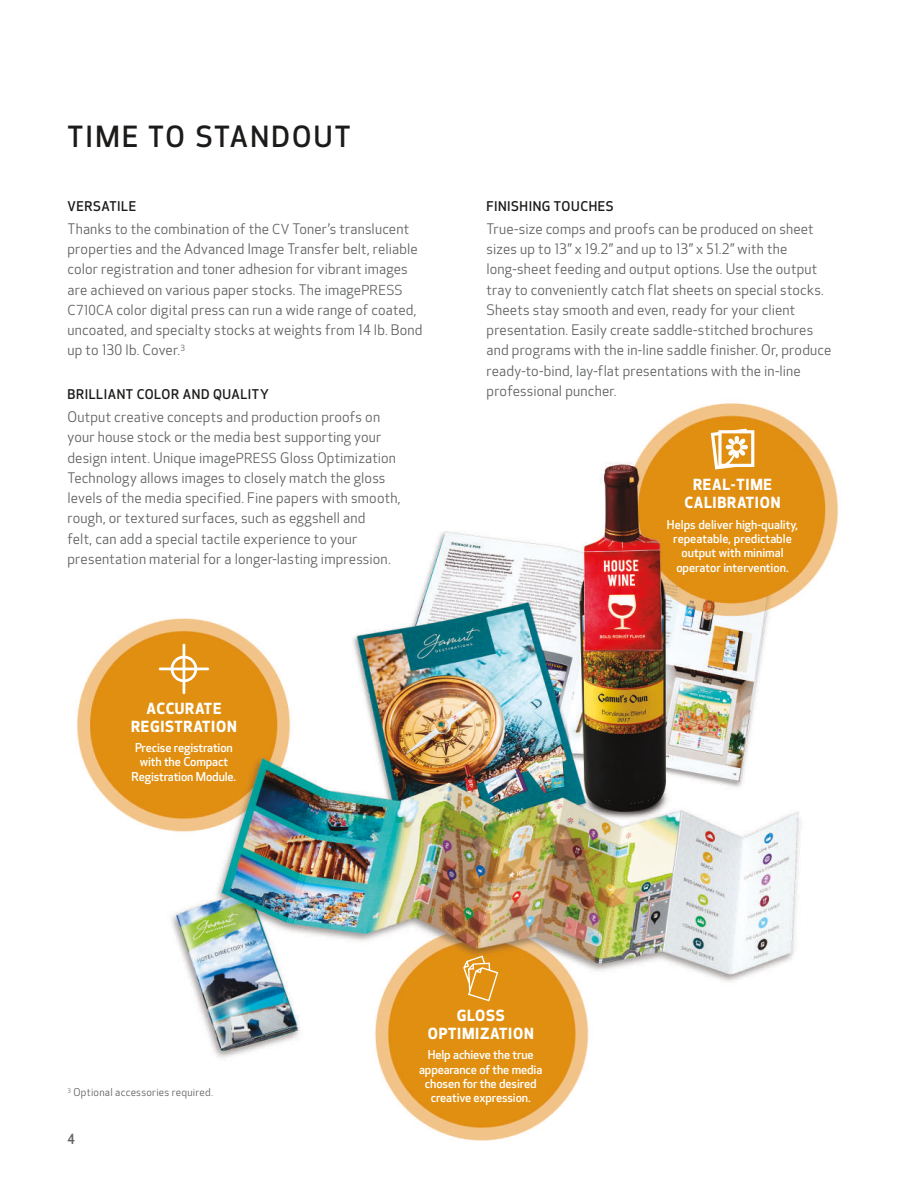
<style>
.page{position:relative;width:918px;height:1188px;background:#fff}
.page>*{position:absolute;margin:0;border:0;box-sizing:border-box;transform-origin:0 0}
.t1{font:500 28.5px "Optic Sans 301";letter-spacing:.08em;color:#1c1b1a}
.t2{font:700 15px/18px "Optic Sans 401";letter-spacing:.05em;color:#fff;text-align:center}
.t3{font:14.25px/20.2px "Optic Sans 201";letter-spacing:.015em;color:#5f6160}
.t4{font:500 13.5px "Optic Sans 301";color:#5f6160}
.t5{font:500 13.2px "Optic Sans 301";letter-spacing:.04em;color:#1c1b1a}
.t6{font:500 12px/14.4px "Optic Sans 301";letter-spacing:-.01em;color:#fff;text-align:center}
.t7{font:10.5px "Optic Sans 201";letter-spacing:.025em;color:#5f6160}
.s1{font-size:13.5px}
</style>
<div class="page">
<img style="left:77px;top:403px;width:762px;height:738px">
<svg style="left:159px;top:644px;width:50px;height:50px;background:#e5a23a"></svg>
<svg style="left:711px;top:429px;width:43px;height:41px"></svg>
<svg style="left:463px;top:956px;width:35px;height:45px;background:#e5a33b"></svg>
<h1 class="t1" style="left:68px;top:121px;width:285px">TIME TO STANDOUT</h1>
<p class="t5" style="left:68px;top:198px;width:70px">VERSATILE</p>
<p class="t3" style="left:68px;top:219px;width:357px">Thanks to the combination of the <span class="s1">CV</span> Toner’s translucent properties and the Advanced Image Transfer belt, reliable color registration and toner adhesion for vibrant images are achieved on various paper stocks. The image<span class="s1">PRESS C710CA</span> color digital press can run a wide range of coated, uncoated, and specialty stocks at weights from 14 lb. Bond up to 130 lb. Cover.<sup>3</sup></p>
<p class="t5" style="left:68px;top:386px;width:203px">BRILLIANT COLOR AND QUALITY</p>
<p class="t3" style="left:68px;top:407px;width:335px">Output creative concepts and production proofs on your house stock or the media best supporting your design intent. Unique image<span class="s1">PRESS</span> Gloss Optimization Technology allows images to closely match the gloss levels of the media specified. Fine papers with smooth, rough, or textured surfaces, such as eggshell and<br>felt, can add a special tactile experience to your presentation material for a longer-lasting impression.</p>
<p class="t2" style="left:131px;top:699px;width:107px">ACCURATE<br>REGISTRATION</p>
<p class="t6" style="left:132px;top:741px;width:106px">Precise registration with the Compact<br>Registration Module.</p>
<p class="t5" style="left:487px;top:198px;width:129px">FINISHING TOUCHES</p>
<p class="t3" style="left:487px;top:219px;width:346px">True-size comps and proofs can be produced on sheet sizes up to 13” x 19.2” and up to 13” x 51.2” with the long-sheet feeding and output options. Use the output tray to conveniently catch flat sheets on special stocks.<br>Sheets stay smooth and even, ready for your client presentation. Easily create saddle-stitched brochures and programs with the in-line saddle finisher. Or, produce ready-to-bind, lay-flat presentations with the in-line professional puncher.</p>
<p class="t2" style="left:685px;top:476px;width:97px">REAL-TIME<br>CALIBRATION</p>
<p class="t6" style="left:667px;top:517px;width:133px">Helps deliver high-quality, repeatable, predictable output with minimal operator intervention.</p>
<p class="t7" style="left:68px;top:1087px;width:147px"><sup>3</sup> Optional accessories required.</p>
<p class="t4" style="left:68px;top:1132px;width:9px">4</p>
<p class="t2" style="left:428px;top:1007px;width:108px">GLOSS<br>OPTIMIZATION</p>
<p class="t6" style="left:419px;top:1048px;width:125px">Help achieve the true appearance of the media chosen for the desired creative expression.</p>
</div>
